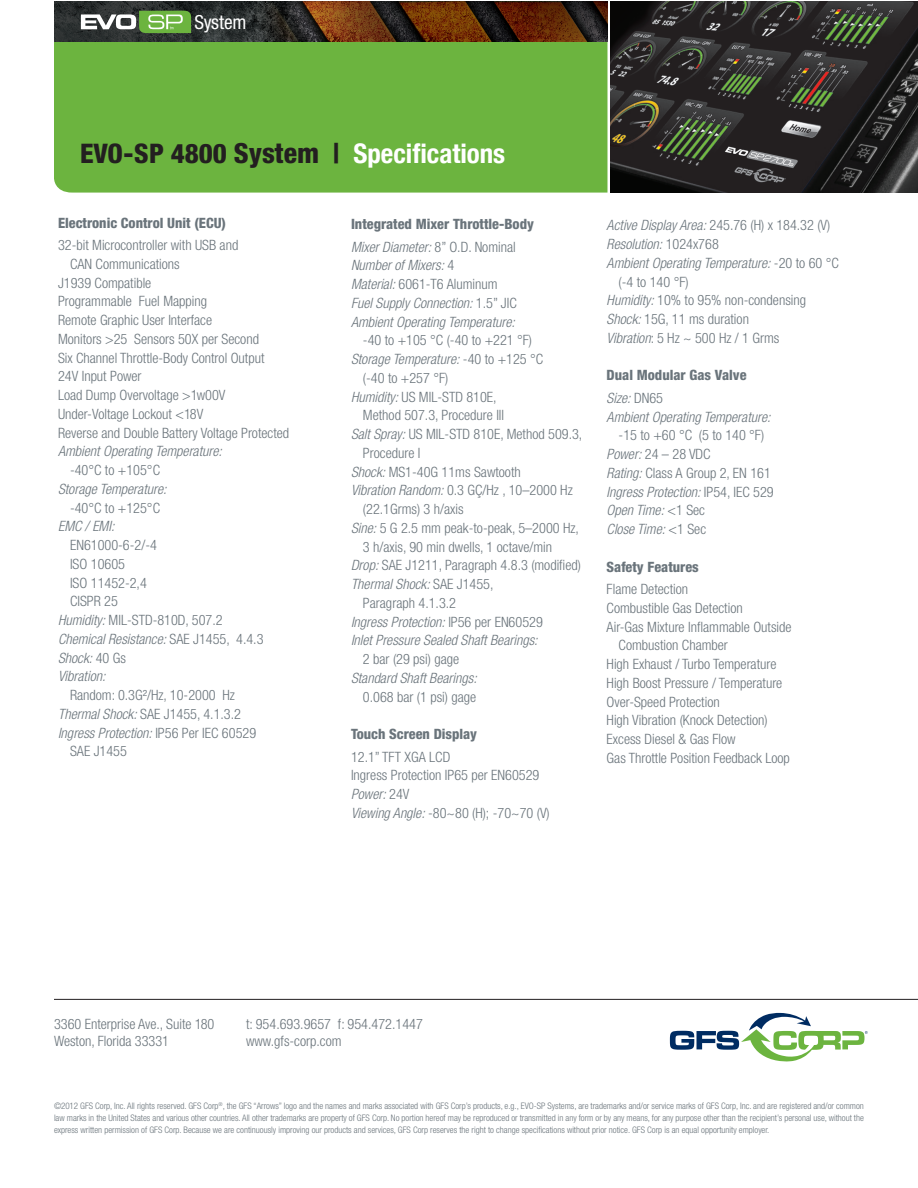
<style>
.page{position:relative;width:918px;height:1188px;background:#fff}
.page>*{position:absolute;margin:0;border:0;box-sizing:border-box;transform-origin:0 0}
.t1{font:700 condensed 27px "Helvetica Neue";color:#fff}
.t2{font:condensed 19.35px "Helvetica Neue";letter-spacing:-.02em;color:#fff}
.t3{font:300 condensed 14.25px/18.8px "Helvetica Neue";color:#6a747b}
.t4{font:italic 300 condensed 14.25px "Helvetica Neue";color:#6a747b}
.t5{font:800 condensed 14.25px "Helvetica Neue";color:#6a747b}
.t6{font:300 condensed 9px/12px "Helvetica Neue";color:#6a747b;text-align:justify}
.s1{font-weight:800;color:#231f20}
.s2{font-weight:800;font-size:27.75px;color:#231f20}
.s3{font-style:italic}
.s4{font-style:normal}
</style>
<div class="page">
<div style="left:54px;top:42px;width:554px;height:151px;background:#6cb43f"></div>
<img style="left:54px;top:2px;width:554px;height:40px">
<svg style="left:670px;top:1013px;width:198px;height:49px"></svg>
<hr style="left:54px;top:999px;width:864px;height:1px;background:#231f20">
<img style="left:610px;top:2px;width:308px;height:191px">
<svg style="left:81px;top:11px;width:110px;height:22px"></svg>
<p class="t2" style="left:194px;top:11px;width:53px">System</p>
<p class="t1" style="left:80px;top:131px;width:427px"><span class="s1">EVO-SP 4800</span> <span class="s2">System |</span> Specifications</p>
<p class="t5" style="left:58px;top:214px;width:170px">Electronic Control Unit (ECU)</p>
<p class="t3" style="left:70px;top:236px;width:170px;text-indent:-12px">32-bit Microcontroller with USB and<br>CAN Communications</p>
<p class="t3" style="left:58px;top:273px;width:95px">J1939 Compatible</p>
<p class="t3" style="left:58px;top:292px;width:151px">Programmable Fuel Mapping</p>
<p class="t3" style="left:58px;top:311px;width:156px">Remote Graphic User Interface</p>
<p class="t3" style="left:58px;top:329px;width:202px">Monitors &gt;25 Sensors 50X per Second</p>
<p class="t3" style="left:58px;top:348px;width:208px">Six Channel Throttle-Body Control Output</p>
<p class="t3" style="left:58px;top:367px;width:85px">24V Input Power</p>
<p class="t3" style="left:58px;top:386px;width:169px">Load Dump Overvoltage &gt;1w00V</p>
<p class="t3" style="left:58px;top:404px;width:147px">Under-Voltage Lockout &lt;18V</p>
<p class="t3" style="left:58px;top:423px;width:233px">Reverse and Double Battery Voltage Protected</p>
<p class="t4" style="left:58px;top:443px;width:165px">Ambient Operating Temperature:</p>
<p class="t3" style="left:70px;top:461px;width:92px">-40°C to +105°C</p>
<p class="t4" style="left:58px;top:481px;width:110px">Storage Temperature:</p>
<p class="t3" style="left:70px;top:498px;width:92px">-40°C to +125°C</p>
<p class="t4" style="left:58px;top:518px;width:58px">EMC / EMI:</p>
<p class="t3" style="left:70px;top:536px;width:88px">EN61000-6-2/-4</p>
<p class="t3" style="left:70px;top:554px;width:57px">ISO 10605</p>
<p class="t3" style="left:70px;top:573px;width:78px">ISO 11452-2,4</p>
<p class="t3" style="left:70px;top:592px;width:49px">CISPR 25</p>
<p class="t3" style="left:58px;top:611px;width:166px"><span class="s3">Humidity:</span> MIL-STD-810D, 507.2</p>
<p class="t4" style="left:58px;top:631px;width:207px">Chemical Resistance: <span class="s4">SAE J1455, 4.4.3</span></p>
<p class="t4" style="left:58px;top:649px;width:69px">Shock: <span class="s4">40 Gs</span></p>
<p class="t4" style="left:58px;top:668px;width:49px">Vibration:</p>
<p class="t3" style="left:70px;top:686px;width:166px">Random: 0.3G²/Hz, 10-2000 Hz</p>
<p class="t3" style="left:58px;top:704px;width:185px"><span class="s3">Thermal Shock:</span> SAE J1455, 4.1.3.2</p>
<p class="t4" style="left:58px;top:724px;width:200px">Ingress Protection: <span class="s4">IP56 Per IEC 60529</span></p>
<p class="t3" style="left:70px;top:742px;width:58px">SAE J1455</p>
<p class="t5" style="left:351px;top:215px;width:184px">Integrated Mixer Throttle-Body</p>
<p class="t4" style="left:351px;top:238px;width:166px">Mixer Diameter: <span class="s4">8” O.D. Nominal</span></p>
<p class="t4" style="left:351px;top:257px;width:105px">Number of Mixers: <span class="s4">4</span></p>
<p class="t3" style="left:351px;top:275px;width:148px"><span class="s3">Material:</span> 6061-T6 Aluminum</p>
<p class="t4" style="left:351px;top:295px;width:167px">Fuel Supply Connection: <span class="s4">1.5” JIC</span></p>
<p class="t4" style="left:351px;top:313px;width:165px">Ambient Operating Temperature:</p>
<p class="t3" style="left:363px;top:331px;width:171px">-40 to +105 °C (-40 to +221 °F)</p>
<p class="t4" style="left:351px;top:351px;width:194px">Storage Temperature: <span class="s4">-40 to +125 °C</span></p>
<p class="t3" style="left:363px;top:368px;width:87px">(-40 to +257 °F)</p>
<p class="t3" style="left:351px;top:387px;width:147px"><span class="s3">Humidity:</span> US MIL-STD 810E,</p>
<p class="t3" style="left:363px;top:406px;width:143px">Method 507.3, Procedure III</p>
<p class="t3" style="left:363px;top:425px;width:221px;text-indent:-12px"><span class="s3">Salt Spray:</span> US MIL-STD 810E, Method 509.3,<br>Procedure I</p>
<p class="t3" style="left:351px;top:462px;width:171px"><span class="s3">Shock:</span> MS1-40G 11ms Sawtooth</p>
<p class="t3" style="left:363px;top:481px;width:211px;text-indent:-12px"><span class="s3">Vibration Random:</span> 0.3 GÇ/Hz , 10–2000 Hz (22.1Grms) 3 h/axis</p>
<p class="t3" style="left:363px;top:518px;width:217px;text-indent:-12px"><span class="s3">Sine:</span> 5 G 2.5 mm peak-to-peak, 5–2000 Hz,<br>3 h/axis, 90 min dwells, 1 octave/min</p>
<p class="t3" style="left:351px;top:556px;width:231px"><span class="s3">Drop:</span> SAE J1211, Paragraph 4.8.3 (modified)</p>
<p class="t4" style="left:351px;top:576px;width:144px">Thermal Shock: <span class="s4">SAE J1455,</span></p>
<p class="t3" style="left:363px;top:593px;width:95px">Paragraph 4.1.3.2</p>
<p class="t4" style="left:351px;top:613px;width:193px">Ingress Protection: <span class="s4">IP56 per EN60529</span></p>
<p class="t4" style="left:351px;top:632px;width:188px">Inlet Pressure Sealed Shaft Bearings:</p>
<p class="t3" style="left:363px;top:650px;width:98px">2 bar (29 psi) gage</p>
<p class="t4" style="left:351px;top:670px;width:127px">Standard Shaft Bearings:</p>
<p class="t3" style="left:363px;top:687px;width:115px">0.068 bar (1 psi) gage</p>
<p class="t5" style="left:351px;top:725px;width:127px">Touch Screen Display</p>
<p class="t3" style="left:351px;top:747px;width:101px">12.1” TFT XGA LCD</p>
<p class="t3" style="left:351px;top:766px;width:190px">Ingress Protection IP65 per EN60529</p>
<p class="t4" style="left:351px;top:786px;width:60px">Power: <span class="s4">24V</span></p>
<p class="t3" style="left:351px;top:803px;width:200px"><span class="s3">Viewing Angle:</span> -80~80 (H); -70~70 (V)</p>
<p class="t3" style="left:607px;top:216px;width:225px"><span class="s3">Active Display Area:</span> 245.76 (H) x 184.32 (V)</p>
<p class="t4" style="left:607px;top:236px;width:114px">Resolution: <span class="s4">1024x768</span></p>
<p class="t4" style="left:607px;top:255px;width:234px">Ambient Operating Temperature: <span class="s4">-20 to 60 °C</span></p>
<p class="t3" style="left:619px;top:272px;width:71px">(-4 to 140 °F)</p>
<p class="t3" style="left:607px;top:291px;width:201px"><span class="s3">Humidity:</span> 10% to 95% non-condensing</p>
<p class="t3" style="left:607px;top:310px;width:144px"><span class="s3">Shock:</span> 15G, 11 ms duration</p>
<p class="t3" style="left:607px;top:328px;width:174px"><span class="s3">Vibration</span>: 5 Hz ~ 500 Hz / 1 Grms</p>
<p class="t5" style="left:607px;top:366px;width:141px">Dual Modular Gas Valve</p>
<p class="t4" style="left:607px;top:390px;width:58px">Size: <span class="s4">DN65</span></p>
<p class="t4" style="left:607px;top:408px;width:165px">Ambient Operating Temperature:</p>
<p class="t3" style="left:619px;top:426px;width:147px">-15 to +60 °C (5 to 140 °F)</p>
<p class="t3" style="left:607px;top:445px;width:106px"><span class="s3">Power:</span> 24 – 28 VDC</p>
<p class="t3" style="left:607px;top:463px;width:166px"><span class="s3">Rating:</span> Class A Group 2, EN 161</p>
<p class="t4" style="left:607px;top:483px;width:169px">Ingress Protection: <span class="s4">IP54, IEC 529</span></p>
<p class="t4" style="left:607px;top:502px;width:100px">Open Time: <span class="s4">&lt;1 Sec</span></p>
<p class="t4" style="left:607px;top:521px;width:101px">Close Time: <span class="s4">&lt;1 Sec</span></p>
<p class="t5" style="left:607px;top:558px;width:94px">Safety Features</p>
<p class="t3" style="left:607px;top:580px;width:83px">Flame Detection</p>
<p class="t3" style="left:607px;top:598px;width:138px">Combustible Gas Detection</p>
<p class="t3" style="left:607px;top:617px;width:186px">Air-Gas Mixture Inflammable Outside</p>
<p class="t3" style="left:619px;top:636px;width:111px">Combustion Chamber</p>
<p class="t3" style="left:607px;top:655px;width:171px">High Exhaust / Turbo Temperature</p>
<p class="t3" style="left:607px;top:673px;width:177px">High Boost Pressure / Temperature</p>
<p class="t3" style="left:607px;top:692px;width:115px">Over-Speed Protection</p>
<p class="t3" style="left:607px;top:711px;width:163px">High Vibration (Knock Detection)</p>
<p class="t3" style="left:607px;top:730px;width:130px">Excess Diesel &amp; Gas Flow</p>
<p class="t3" style="left:607px;top:748px;width:185px">Gas Throttle Position Feedback Loop</p>
<p class="t3" style="left:54px;top:1014px;width:162px">3360 Enterprise Ave., Suite 180</p>
<p class="t3" style="left:54px;top:1031px;width:117px">Weston, Florida 33331</p>
<p class="t3" style="left:246px;top:1014px;width:178px">t: 954.693.9657 f: 954.472.1447</p>
<p class="t3" style="left:246px;top:1031px;width:97px">www.gfs-corp.com</p>
<p class="t6" style="left:54px;top:1100px;width:811px">©2012 GFS Corp, Inc. All rights reserved. GFS Corp<sup>®</sup>, the GFS “Arrows” logo and the names and marks associated with GFS Corp’s products, e.g., EVO-SP Systems, are trademarks and/or service marks of GFS Corp, Inc. and are registered and/or common law marks in the United States and various other countries. All other trademarks are property of GFS Corp. No portion hereof may be reproduced or transmitted in any form or by any means, for any purpose other than the recipient’s personal use, without the express written permission of GFS Corp. Because we are continuously improving our products and services, GFS Corp reserves the right to change specifications without prior notice. GFS Corp is an equal opportunity employer.</p>
</div>
